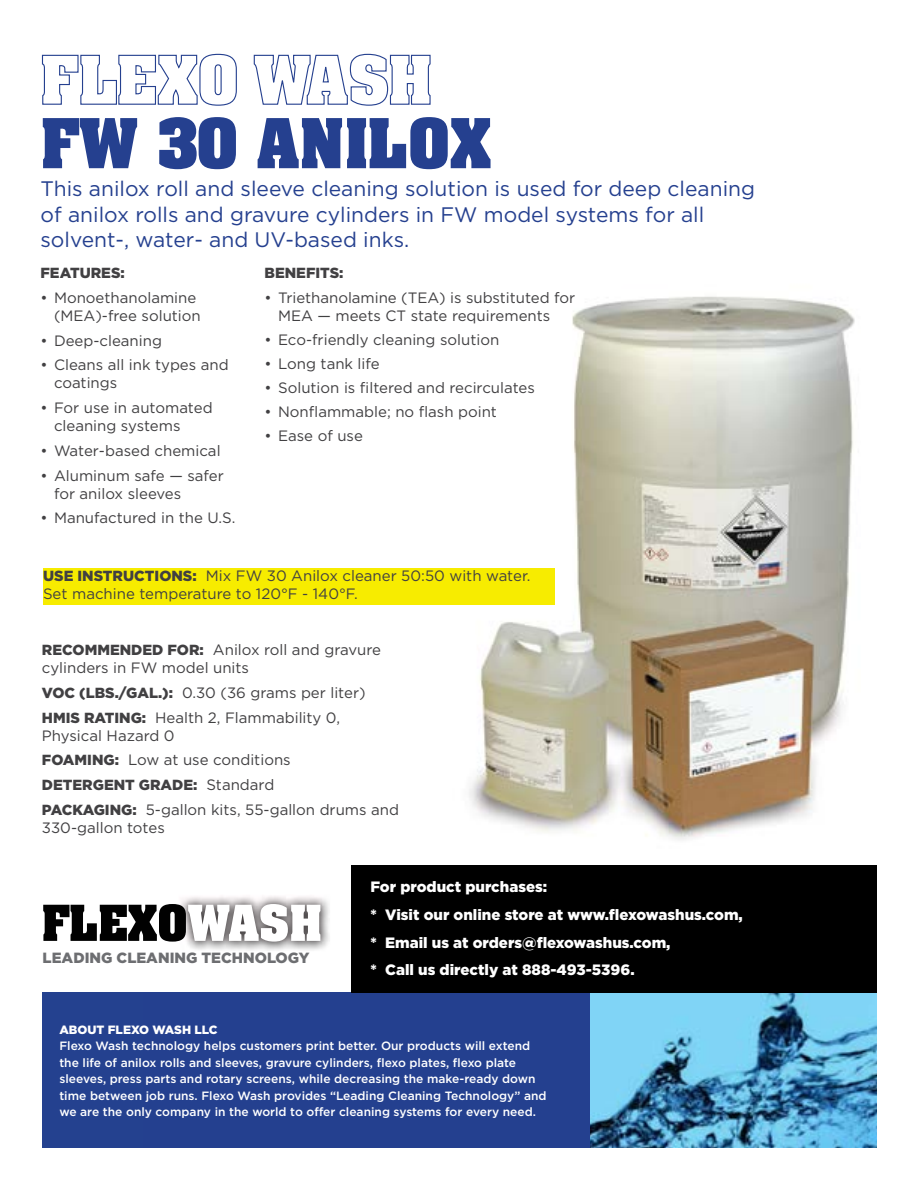
<style>
.page{position:relative;width:918px;height:1188px;background:#fff}
.page>*{position:absolute;margin:0;border:0;box-sizing:border-box;transform-origin:0 0}
.t1{font:700 58.5px "Aachen Std";color:#25408f}
.t2{font:21px/25.5px "Gotham";color:#25408f}
.t3{font:15px/18px "Gotham";color:#414042}
.t4{font:900 15px/27.8px "Gotham";color:#fff}
.t5{font:900 14.85px "Gotham";color:#6d6e71}
.t6{font:900 14.7px "Gotham";color:#414042}
.t7{font:500 12px/16.5px "Gotham";color:#fff}
.t8{font:900 12px "Gotham";color:#fff}
.s1{font-weight:900;font-size:14.7px}
.s2{font-weight:400;font-size:15px}
</style>
<div class="page">
<img style="left:286px;top:296px;width:569px;height:544px">
<img style="left:42px;top:993px;width:835px;height:155px">
<div style="left:144px;top:993px;width:446px;height:155px;background:#24408f"></div>
<img style="left:181px;top:896px;width:149px;height:55px">
<svg style="left:43px;top:904px;width:277px;height:38px"></svg>
<div style="left:351px;top:865px;width:526px;height:128px;background:#000"></div>
<svg style="left:41px;top:53px;width:390px;height:53px"></svg>
<div style="left:43px;top:569px;width:512px;height:36px;background:#f7ec00"></div>
<h1 class="t1" style="left:41px;top:101px;width:452px">FW 30 ANILOX</h1>
<h2 class="t2" style="left:40px;top:175px;width:716px">This anilox roll and sleeve cleaning solution is used for deep cleaning of anilox rolls and gravure cylinders in FW model systems for all solvent-, water- and UV-based inks.</h2>
<p class="t6" style="left:40px;top:263px;width:86px">FEATURES:</p>
<p class="t3" style="left:40px;top:288px;width:162px;text-align:right">• Monoethanolamine (MEA)-free solution</p>
<p class="t3" style="left:40px;top:331px;width:123px">• Deep-cleaning</p>
<p class="t3" style="left:54px;top:356px;width:176px;text-indent:-14px">• Cleans all ink types and coatings</p>
<p class="t3" style="left:54px;top:399px;width:160px;text-indent:-14px">• For use in automated cleaning systems</p>
<p class="t3" style="left:40px;top:441px;width:182px">• Water-based chemical</p>
<p class="t3" style="left:54px;top:466px;width:171px;text-indent:-14px">• Aluminum safe — safer for anilox sleeves</p>
<p class="t3" style="left:40px;top:509px;width:197px">• Manufactured in the U.S.</p>
<p class="t6" style="left:265px;top:263px;width:80px">BENEFITS:</p>
<p class="t3" style="left:278px;top:288px;width:299px;text-indent:-14px">• Triethanolamine (TEA) is substituted for<br>MEA — meets CT state requirements</p>
<p class="t3" style="left:265px;top:330px;width:236px">• Eco-friendly cleaning solution</p>
<p class="t3" style="left:265px;top:354px;width:117px">• Long tank life</p>
<p class="t3" style="left:265px;top:378px;width:272px">• Solution is filtered and recirculates</p>
<p class="t3" style="left:265px;top:402px;width:234px">• Nonflammable; no flash point</p>
<p class="t3" style="left:265px;top:426px;width:100px">• Ease of use</p>
<p class="t3" style="left:43px;top:566px;width:489px"><span class="s1">USE INSTRUCTIONS:</span> Mix FW 30 Anilox cleaner 50:50 with water.<br>Set machine temperature to 120°F - 140°F.</p>
<p class="t3" style="left:42px;top:641px;width:341px"><span class="s1">RECOMMENDED FOR:</span> Anilox roll and gravure cylinders in FW model units</p>
<p class="t3" style="left:42px;top:680px;width:325px;line-height:24.8px"><span class="s1">VOC (LBS./GAL.):</span> 0.30 (36 grams per liter)<br><span class="s1">HMIS RATING:</span> Health 2, Flammability 0,</p>
<p class="t3" style="left:42px;top:723px;width:250px;line-height:24.8px">Physical Hazard 0<br><span class="s1">FOAMING:</span> Low at use conditions</p>
<p class="t6" style="left:42px;top:775px;width:234px">DETERGENT GRADE: <span class="s2">Standard</span></p>
<p class="t3" style="left:42px;top:800px;width:359px"><span class="s1">PACKAGING:</span> 5-gallon kits, 55-gallon drums and<br>330-gallon totes</p>
<p class="t5" style="left:43px;top:947px;width:268px">LEADING CLEANING TECHNOLOGY</p>
<p class="t4" style="left:370px;top:873px;width:374px">For product purchases:<br>* Visit our online store at www.flexowashus.com, * Email us at orders@flexowashus.com,<br>* Call us directly at 888-493-5396.</p>
<p class="t8" style="left:59px;top:1021px;width:160px">ABOUT FLEXO WASH LLC</p>
<p class="t7" style="left:59px;top:1038px;width:489px">Flexo Wash technology helps customers print better. Our products will extend the life of anilox rolls and sleeves, gravure cylinders, flexo plates, flexo plate sleeves, press parts and rotary screens, while decreasing the make-ready down time between job runs. Flexo Wash provides “Leading Cleaning Technology” and we are the only company in the world to offer cleaning systems for every need.</p>
</div>
